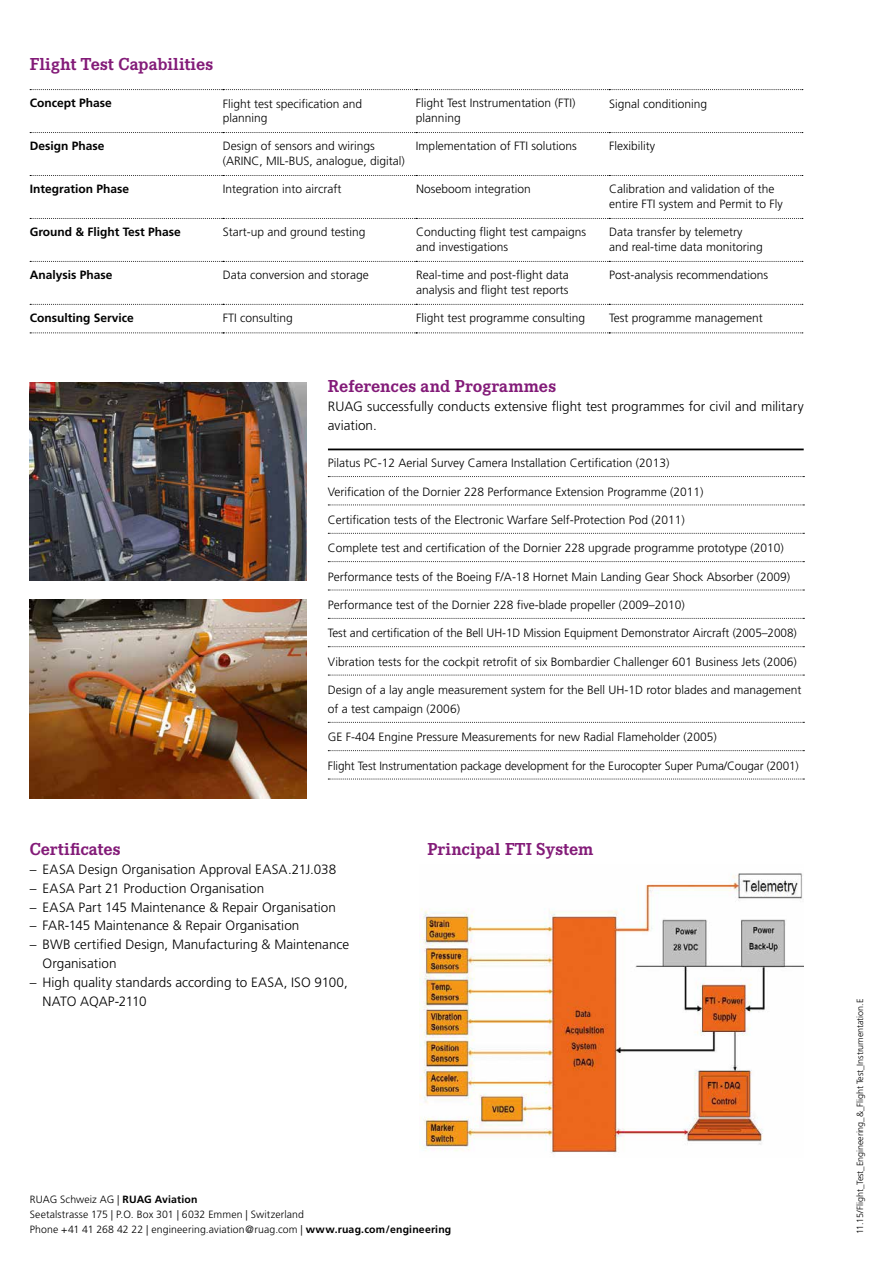
<style>
.page{position:relative;width:893px;height:1263px;background:#fff}
.page>*{position:absolute;margin:0;border:0;box-sizing:border-box;transform-origin:0 0}
.t1{font:700 18px "Corporate E Pro";letter-spacing:.005em;color:#831b78}
.t2{font:300 13.5px/18.9px "Frutiger";color:#000}
.t3{font:300 12px/14.4px "Frutiger";color:#000}
.t4{font:700 12px "Frutiger";color:#000}
.t5{font:300 10.5px/15px "Frutiger";letter-spacing:.01em;color:#000}
.t6{font:300 9px "Frutiger";letter-spacing:-.01em;color:#000}
.s1{font-family:"Frutiger LT Pro";font-weight:700}
.s2{font-weight:700}
</style>
<div class="page">
<hr style="left:328px;top:448px;width:476px;height:2px;background:#000">
<svg style="left:328px;top:476px;width:476px;height:1px"></svg>
<svg style="left:328px;top:505px;width:476px;height:1px"></svg>
<svg style="left:328px;top:533px;width:476px;height:1px"></svg>
<svg style="left:328px;top:561px;width:476px;height:1px"></svg>
<svg style="left:328px;top:590px;width:476px;height:1px"></svg>
<svg style="left:328px;top:618px;width:476px;height:1px"></svg>
<svg style="left:328px;top:646px;width:476px;height:1px"></svg>
<svg style="left:328px;top:675px;width:476px;height:1px"></svg>
<svg style="left:328px;top:722px;width:476px;height:1px"></svg>
<svg style="left:328px;top:750px;width:476px;height:1px"></svg>
<svg style="left:328px;top:779px;width:476px;height:1px"></svg>
<svg style="left:30px;top:132px;width:773px;height:1px"></svg>
<svg style="left:30px;top:175px;width:773px;height:1px"></svg>
<svg style="left:30px;top:218px;width:773px;height:1px"></svg>
<svg style="left:30px;top:261px;width:773px;height:1px"></svg>
<svg style="left:30px;top:304px;width:773px;height:1px"></svg>
<svg style="left:30px;top:333px;width:773px;height:1px"></svg>
<svg style="left:30px;top:89px;width:773px;height:1px"></svg>
<img style="left:30px;top:382px;width:277px;height:199px">
<img style="left:419px;top:873px;width:385px;height:280px">
<img style="left:30px;top:600px;width:277px;height:198px">
<h1 class="t1" style="left:30px;top:52px;width:185px">Flight Test Capabilities</h1>
<p class="t4" style="left:30px;top:96px;width:84px">Concept Phase</p>
<p class="t3" style="left:223px;top:96px;width:141px">Flight test specification and planning</p>
<p class="t3" style="left:416px;top:96px;width:161px">Flight Test Instrumentation (FTI) planning</p>
<p class="t3" style="left:609px;top:96px;width:100px">Signal conditioning</p>
<p class="t4" style="left:30px;top:139px;width:76px">Design Phase</p>
<p class="t3" style="left:223px;top:139px;width:184px">Design of sensors and wirings (ARINC, MIL-BUS, analogue, digital)</p>
<p class="t3" style="left:416px;top:139px;width:162px">Implementation of FTI solutions</p>
<p class="t3" style="left:609px;top:139px;width:47px">Flexibility</p>
<p class="t4" style="left:30px;top:182px;width:101px">Integration Phase</p>
<p class="t3" style="left:223px;top:182px;width:120px">Integration into aircraft</p>
<p class="t3" style="left:416px;top:182px;width:116px">Noseboom integration</p>
<p class="t3" style="left:609px;top:182px;width:175px">Calibration and validation of the entire FTI system and Permit to Fly</p>
<p class="t4" style="left:30px;top:225px;width:153px">Ground &amp; Flight Test Phase</p>
<p class="t3" style="left:223px;top:225px;width:144px">Start-up and ground testing</p>
<p class="t3" style="left:416px;top:225px;width:172px">Conducting flight test campaigns and investigations</p>
<p class="t3" style="left:609px;top:225px;width:155px">Data transfer by telemetry and real-time data monitoring</p>
<p class="t4" style="left:30px;top:268px;width:84px">Analysis Phase</p>
<p class="t3" style="left:223px;top:268px;width:148px">Data conversion and storage</p>
<p class="t3" style="left:416px;top:268px;width:154px">Real-time and post-flight data analysis and flight test reports</p>
<p class="t3" style="left:609px;top:268px;width:161px">Post-analysis recommendations</p>
<p class="t4" style="left:30px;top:311px;width:106px">Consulting Service</p>
<p class="t3" style="left:223px;top:311px;width:72px">FTI consulting</p>
<p class="t3" style="left:416px;top:311px;width:171px">Flight test programme consulting</p>
<p class="t3" style="left:609px;top:311px;width:155px">Test programme management</p>
<h1 class="t1" style="left:328px;top:373px;width:230px">References and Programmes</h1>
<p class="t2" style="left:328px;top:397px;width:477px">RUAG successfully conducts extensive flight test programmes for civil and military aviation.</p>
<p class="t3" style="left:328px;top:456px;width:343px">Pilatus PC-12 Aerial Survey Camera Installation Certification (2013)</p>
<p class="t3" style="left:328px;top:484px;width:377px">Verification of the Dornier 228 Performance Extension Programme (2011)</p>
<p class="t3" style="left:328px;top:513px;width:358px">Certification tests of the Electronic Warfare Self-Protection Pod (2011)</p>
<p class="t3" style="left:328px;top:541px;width:457px">Complete test and certification of the Dornier 228 upgrade programme prototype (2010)</p>
<p class="t3" style="left:328px;top:570px;width:464px">Performance tests of the Boeing F/A-18 Hornet Main Landing Gear Shock Absorber (2009)</p>
<p class="t3" style="left:328px;top:598px;width:358px">Performance test of the Dornier 228 five-blade propeller (2009–2010)</p>
<p class="t3" style="left:328px;top:626px;width:470px">Test and certification of the Bell UH-1D Mission Equipment Demonstrator Aircraft (2005–2008)</p>
<p class="t3" style="left:328px;top:655px;width:470px">Vibration tests for the cockpit retrofit of six Bombardier Challenger 601 Business Jets (2006)</p>
<p class="t3" style="left:328px;top:681px;width:475px;line-height:18.9px">Design of a lay angle measurement system for the Bell UH-1D rotor blades and management of a test campaign (2006)</p>
<p class="t3" style="left:328px;top:730px;width:390px">GE F-404 Engine Pressure Measurements for new Radial Flameholder (2005)</p>
<p class="t3" style="left:328px;top:759px;width:472px">Flight Test Instrumentation package development for the Eurocopter Super Puma/Cougar (2001)</p>
<h1 class="t1" style="left:30px;top:836px;width:92px">Certificates</h1>
<p class="t2" style="left:30px;top:860px;width:308px">– EASA Design Organisation Approval EASA.21J.038</p>
<p class="t2" style="left:30px;top:879px;width:236px">– EASA Part 21 Production Organisation</p>
<p class="t2" style="left:30px;top:898px;width:308px">– EASA Part 145 Maintenance &amp; Repair Organisation</p>
<p class="t2" style="left:30px;top:916px;width:271px">– FAR-145 Maintenance &amp; Repair Organisation</p>
<p class="t2" style="left:43px;top:935px;width:308px;text-indent:-13px">– BWB certified Design, Manufacturing &amp; Maintenance<br>Organisation</p>
<p class="t2" style="left:43px;top:973px;width:307px;text-indent:-13px">– High quality standards according to EASA, ISO 9100,<br>NATO AQAP-2110</p>
<h1 class="t1" style="left:427px;top:836px;width:168px">Principal FTI System</h1>
<p class="t5" style="left:30px;top:1192px;width:423px">RUAG Schweiz AG | <span class="s1">RUAG Aviation<br></span>Seetalstrasse 175 | P.O. Box 301 | 6032 Emmen | Switzerland<br>Phone +41 41 268 42 22 | engineering.aviation@ruag.com | <span class="s2">www.ruag.com/engineering</span></p>
<p class="t6" style="left:855px;top:1234px;width:236px;rotate:-90deg">11.15/Flight_Test_Engineering_&amp;_Flight Test_Instrumentation.E</p>
</div>
